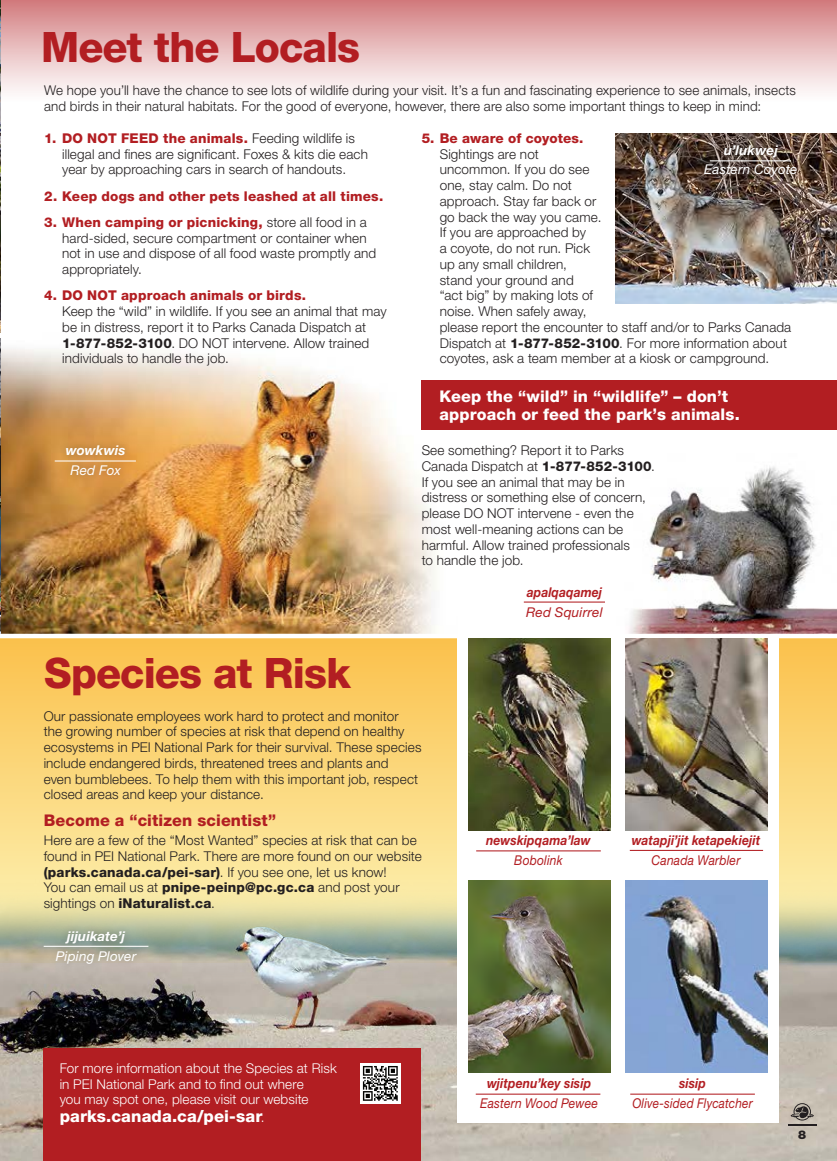
<style>
.page{position:relative;width:837px;height:1161px;background:#fff}
.page>*{position:absolute;margin:0;border:0;box-sizing:border-box;transform-origin:0 0}
.t1{font:800 42px "Helvetica Neue LT Std";letter-spacing:-.025em;color:#b21e22}
.t2{font:800 16.5px "Helvetica Neue LT Std";letter-spacing:.005em;color:#fff}
.t3{font:800 16.2px/18px "Helvetica Neue LT Std";letter-spacing:.005em;color:#fff}
.t4{font:800 16.2px "Helvetica Neue LT Std";letter-spacing:.005em;color:#b21e22}
.t5{font:300 13.5px/15.8px "Helvetica Neue LT Std";letter-spacing:.01em;color:#231f20}
.t6{font:300 13.5px/15.8px "Helvetica Neue LT Std";letter-spacing:.01em;color:#fff}
.t7{font:italic 700 13.5px "Helvetica Neue LT Std";letter-spacing:.01em;color:#b21e22;scale:.9 1}
.t8{font:800 13.5px "Helvetica Neue LT Std";letter-spacing:.015em;color:#b21e22}
.t9{font:italic 13.5px "Helvetica Neue LT Std";letter-spacing:.015em;color:#b21e22;scale:.9 1}
.t10{font:italic 13.5px "Helvetica Neue LT Std";letter-spacing:.005em;color:#fff}
.t11{font:italic 700 13.5px "Helvetica Neue LT Std";letter-spacing:.005em;color:#fff}
.t12{font:italic 13.5px "Helvetica Neue LT Std";letter-spacing:.015em;color:#b21e22;scale:.88 1}
.t13{font:italic 13.5px "Helvetica Neue LT Std";letter-spacing:.015em;color:#b21e22}
.t14{font:900 12px "Helvetica Neue LT Std";color:#231f20}
.s1{font-weight:800;color:#b21e22}
.s2{font-weight:800}
.s3{font-weight:300;font-size:13.5px}
</style>
<div class="page">
<svg style="left:0;top:638px;width:837px;height:186px;background:#fbd06d"></svg>
<img style="left:0;top:824px;width:837px;height:337px">
<img style="left:0;top:338px;width:457px;height:296px">
<img style="left:599px;top:466px;width:238px;height:168px">
<div style="left:0;top:0;width:837px;height:112px;background:linear-gradient(to bottom,#d37f82,#fff)"></div>
<div style="left:44px;top:1048px;width:377px;height:113px;background:#b21e22"></div>
<img style="left:616px;top:133px;width:221px;height:171px">
<div style="left:422px;top:381px;width:415px;height:49px;background:#b21e22"></div>
<div style="left:59px;top:438px;width:73px;height:44px;background:#231f20;opacity:.3"></div>
<hr style="left:55px;top:460px;width:81px;height:2px;background:#fff">
<div style="left:49px;top:924px;width:94px;height:46px;background:#231f20;opacity:.3"></div>
<hr style="left:44px;top:946px;width:104px;height:1px;background:#fff">
<div style="left:697px;top:138px;width:107px;height:46px;background:#231f20;opacity:.3"></div>
<hr style="left:710px;top:160px;width:81px;height:1px;background:#fff">
<div style="left:457px;top:636px;width:321px;height:487px;background:#fff"></div>
<img style="left:625px;top:880px;width:142px;height:192px">
<img style="left:625px;top:638px;width:142px;height:193px">
<hr style="left:630px;top:1094px;width:125px;height:1px;background:#b21e22">
<hr style="left:630px;top:850px;width:133px;height:1px;background:#b21e22">
<img style="left:468px;top:880px;width:142px;height:192px">
<hr style="left:476px;top:1094px;width:124px;height:1px;background:#b21e22">
<img style="left:468px;top:638px;width:142px;height:193px">
<hr style="left:476px;top:850px;width:125px;height:1px;background:#b21e22">
<svg style="left:788px;top:1103px;width:29px;height:23px"></svg>
<img style="left:0;top:0;width:1px;height:332px">
<div style="left:360px;top:1063px;width:40px;height:40px;background:#fff"></div>
<svg style="left:363px;top:1066px;width:35px;height:35px"></svg>
<img style="left:0;top:339px;width:1px;height:295px">
<hr style="left:524px;top:602px;width:81px;height:1px;background:#b21e22">
<p class="t1" style="left:41px;top:22px;width:321px">Meet the Locals</p>
<p class="t5" style="left:44px;top:82px;width:753px">We hope you’ll have the chance to see lots of wildlife during your visit. It’s a fun and fascinating experience to see animals, insects and birds in their natural habitats. For the good of everyone, however, there are also some important things to keep in mind:</p>
<p class="t5" style="left:62px;top:130px;width:307px;text-indent:-18px"><span class="s1">1. DO NOT FEED the animals.</span> Feeding wildlife is illegal and fines are significant. Foxes &amp; kits die each year by approaching cars in search of handouts.</p>
<p class="t8" style="left:44px;top:188px;width:341px">2. Keep dogs and other pets leashed at all times.</p>
<p class="t5" style="left:62px;top:214px;width:316px;text-indent:-18px"><span class="s1">3. When camping or picnicking,</span> store all food in a hard-sided, secure compartment or container when not in use and dispose of all food waste promptly and appropriately.</p>
<p class="t5" style="left:62px;top:287px;width:326px;text-indent:-18px"><span class="s1">4. DO NOT approach animals or birds.<br></span>Keep the “wild” in wildlife. If you see an animal that may be in distress, report it to Parks Canada Dispatch at <span class="s2">1-877-852-3100</span>. DO NOT intervene. Allow trained individuals to handle the job.</p>
<p class="t11" style="left:66px;top:442px;width:61px">wowkwis</p>
<p class="t10" style="left:70px;top:462px;width:52px">Red Fox</p>
<p class="t1" style="left:44px;top:648px;width:308px">Species at Risk</p>
<p class="t5" style="left:440px;top:130px;width:353px;text-indent:-18px"><span class="s1">5. Be aware of coyotes.<br></span>Sightings are not<br>uncommon. If you do see<br>one, stay calm. Do not<br>approach. Stay far back or<br>go back the way you came.<br>If you are approached by<br>a coyote, do not run. Pick<br>up any small children,<br>stand your ground and<br>“act big” by making lots of<br>noise. When safely away,<br>please report the encounter to staff and/or to Parks Canada<br>Dispatch at <span class="s2">1-877-852-3100</span>. For more information about coyotes, ask a team member at a kiosk or campground.</p>
<p class="t11" style="left:724px;top:142px;width:56px">u’lukwej</p>
<p class="t10" style="left:704px;top:162px;width:95px">Eastern Coyote</p>
<p class="t3" style="left:440px;top:387px;width:302px">Keep the “wild” in “wildlife” – don’t approach or feed the park’s animals.</p>
<p class="t5" style="left:422px;top:442px;width:235px">See something? Report it to Parks Canada Dispatch at <span class="s2">1-877-852-3100</span>.<br>If you see an animal that may be in distress or something else of concern, please DO NOT intervene - even the most well-meaning actions can be harmful. Allow trained professionals</p>
<p class="t5" style="left:422px;top:553px;width:103px">to handle the job.</p>
<p class="t7" style="left:527px;top:584px;width:85px">apalqaqamej</p>
<p class="t13" style="left:526px;top:604px;width:78px">Red Squirrel</p>
<p class="t5" style="left:44px;top:708px;width:379px">Our passionate employees work hard to protect and monitor<br>the growing number of species at risk that depend on healthy ecosystems in PEI National Park for their survival. These species include endangered birds, threatened trees and plants and<br>even bumblebees. To help them with this important job, respect closed areas and keep your distance.</p>
<p class="t4" style="left:44px;top:810px;width:234px">Become a “citizen scientist”</p>
<p class="t5" style="left:44px;top:832px;width:380px">Here are a few of the “Most Wanted” species at risk that can be found in PEI National Park. There are more found on our website <span class="s2">(parks.canada.ca/pei-sar)</span>. If you see one, let us know!<br>You can email us at <span class="s2">pnipe-peinp@pc.gc.ca</span> and post your sightings on <span class="s2">iNaturalist.ca</span>.</p>
<p class="t11" style="left:67px;top:928px;width:59px">jijuikate’j</p>
<p class="t10" style="left:56px;top:948px;width:82px">Piping Plover</p>
<p class="t6" style="left:60px;top:1060px;width:279px">For more information about the Species at Risk in PEI National Park and to find out where</p>
<p class="t6" style="left:60px;top:1092px;width:250px">you may spot one, please visit our website</p>
<p class="t2" style="left:60px;top:1107px;width:206px">parks.canada.ca/pei-sar<span class="s3">.</span></p>
<p class="t7" style="left:486px;top:832px;width:118px">newskipqama’law</p>
<p class="t9" style="left:514px;top:852px;width:55px">Bobolink</p>
<p class="t7" style="left:632px;top:832px;width:144px">watapji’jit ketapekiejit</p>
<p class="t9" style="left:652px;top:852px;width:100px">Canada Warbler</p>
<p class="t7" style="left:487px;top:1075px;width:117px">wjitpenu’key sisip</p>
<p class="t9" style="left:480px;top:1095px;width:132px">Eastern Wood Pewee</p>
<p class="t7" style="left:679px;top:1075px;width:31px">sisip</p>
<p class="t12" style="left:632px;top:1095px;width:138px">Olive-sided Flycatcher</p>
<p class="t14" style="left:798px;top:1128px;width:10px">8</p>
</div>
